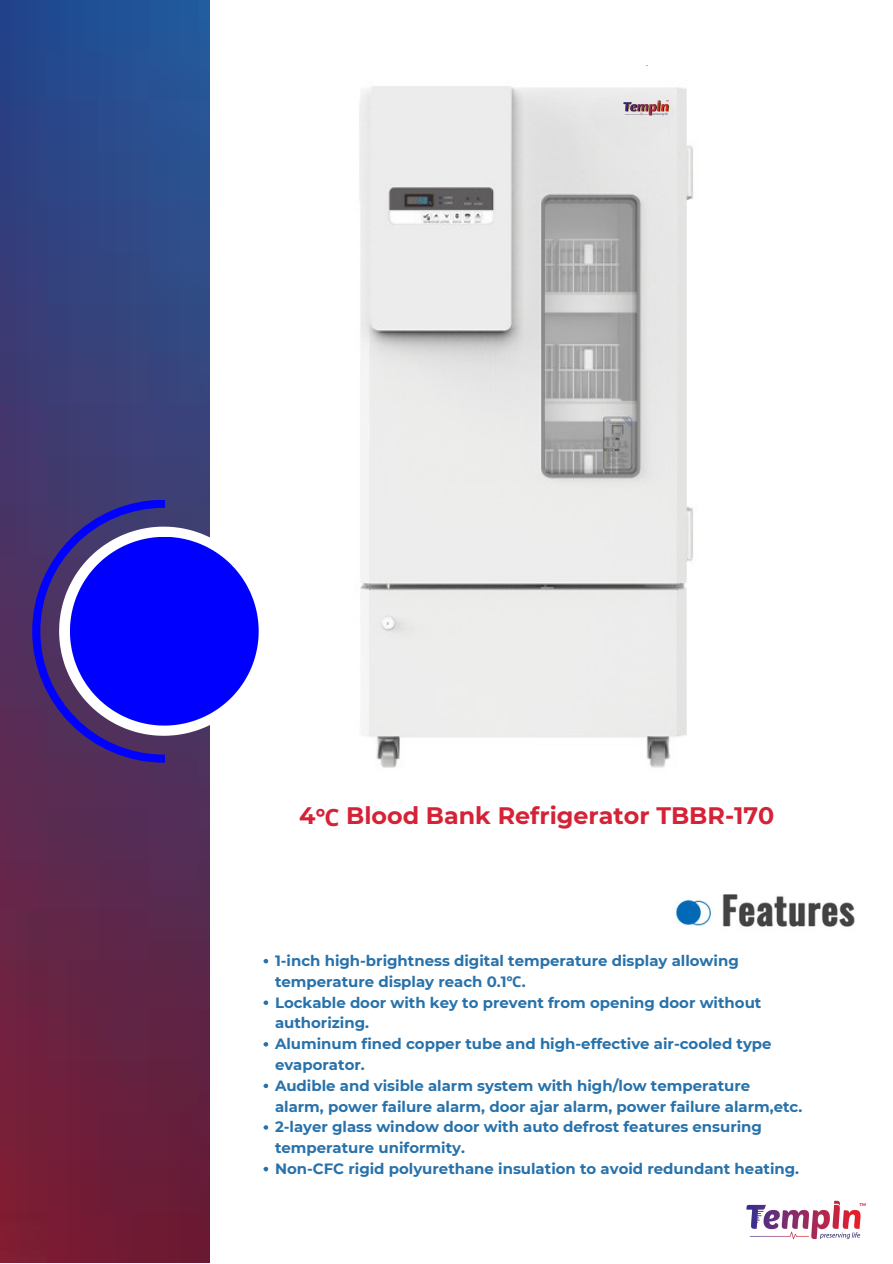
<style>
.page{position:relative;width:893px;height:1264px;background:#fff}
.page>*{position:absolute;margin:0;border:0;box-sizing:border-box;transform-origin:0 0}
.t1{font:700 23.85px "Montserrat";color:#d52237}
.t2{font:700 23.85px "Noto Sans";color:#d52237}
.t3{font:700 14.85px/20.9px "Montserrat";color:#2872ab}
.t4{font:700 4.05px "Montserrat";color:#d52237}
.s1{font-family:"Noto Sans"}
</style>
<div class="page">
<img style="left:0;top:0;width:209px;height:1262px">
<svg style="left:32px;top:499px;width:227px;height:263px"></svg>
<img style="left:675px;top:894px;width:180px;height:33px">
<svg style="left:264px;top:958px;width:4px;height:5px"></svg>
<svg style="left:264px;top:1000px;width:4px;height:4px"></svg>
<svg style="left:264px;top:1042px;width:4px;height:4px"></svg>
<svg style="left:264px;top:1083px;width:4px;height:5px"></svg>
<svg style="left:264px;top:1125px;width:4px;height:4px"></svg>
<svg style="left:264px;top:1166px;width:4px;height:5px"></svg>
<img style="left:359px;top:86px;width:334px;height:682px">
<img style="left:746px;top:1200px;width:115px;height:40px">
<img style="left:621px;top:99px;width:49px;height:19px">
<p class="t1" style="left:299px;top:801px;width:18px">4</p>
<p class="t2" style="left:315px;top:800px;width:26px">℃</p>
<p class="t1" style="left:346px;top:801px;width:429px">Blood Bank Refrigerator TBBR-170</p>
<p class="t3" style="left:275px;top:950px;width:465px">1-inch high-brightness digital temperature display allowing temperature display reach 0.1<span class="s1">℃</span>.</p>
<p class="t3" style="left:275px;top:991px;width:488px">Lockable door with key to prevent from opening door without authorizing.</p>
<p class="t3" style="left:275px;top:1033px;width:498px">Aluminum fined copper tube and high-effective air-cooled type evaporator.</p>
<p class="t3" style="left:275px;top:1074px;width:477px">Audible and visible alarm system with high/low temperature</p>
<p class="t3" style="left:275px;top:1095px;width:528px">alarm, power failure alarm, door ajar alarm, power failure alarm,etc.<br>2-layer glass window door with auto defrost features ensuring temperature uniformity.</p>
<p class="t3" style="left:275px;top:1158px;width:525px">Non-CFC rigid polyurethane insulation to avoid redundant heating.</p>
<p class="t4" style="left:859px;top:1201px;width:8px">TM</p>
</div>
